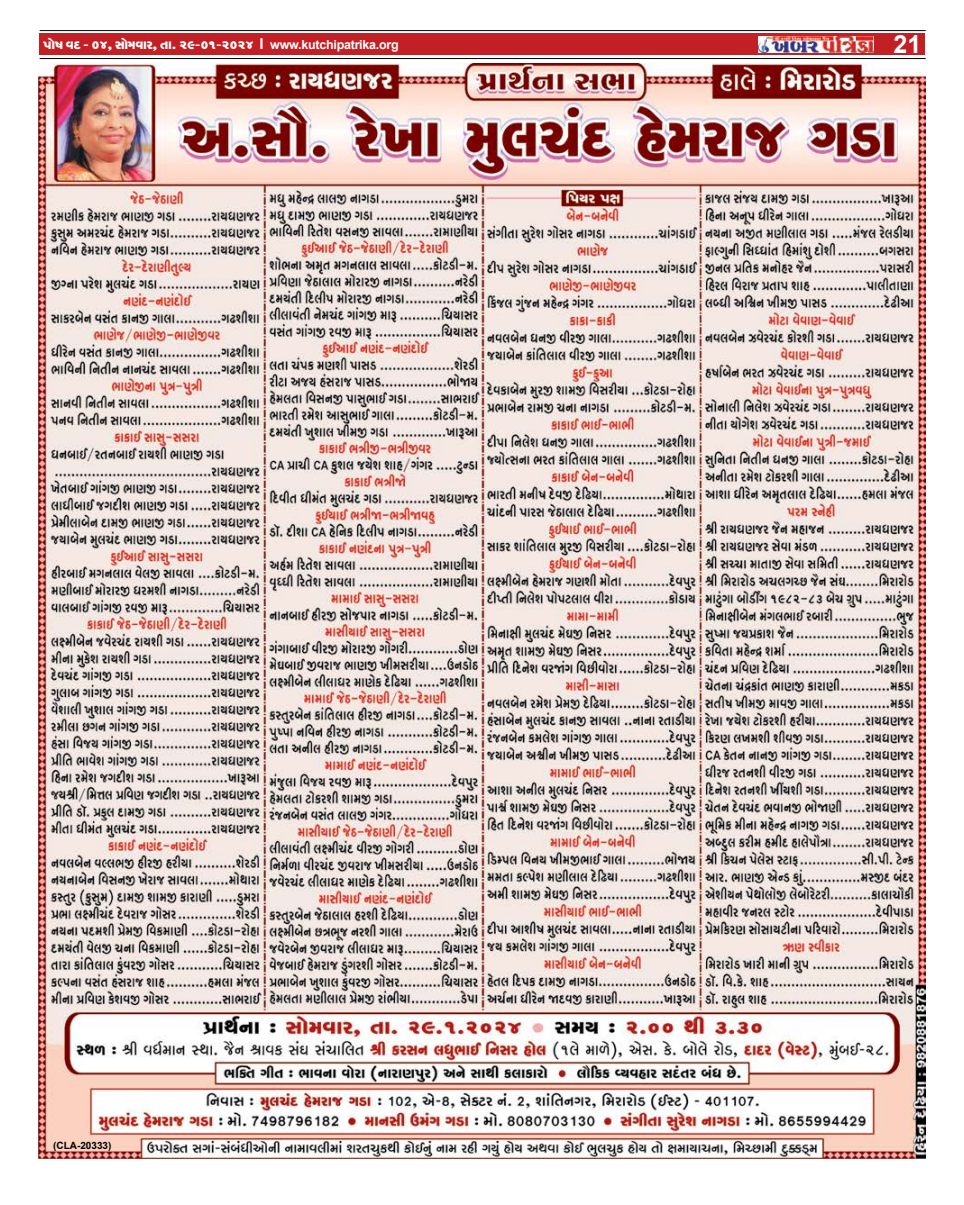
<style>
.page{position:relative;width:964px;height:1205px;background:#fff}
.page>*{position:absolute;margin:0;border:0;box-sizing:border-box;transform-origin:0 0}
.t1{font:700 25px "Arial";color:#fff}
.t2{font:15px "SHREE GUJ7";letter-spacing:-.02em;color:#fff}
.t3{font:700 10px "Arial";color:#000}
.s1{font-family:"Arial";font-weight:700}
.s2{font-family:"Arial";font-weight:700;font-size:12.5px}
</style>
<div class="page">
<hr style="left:40px;top:58px;width:885px;height:1px;background:#000">
<div style="left:40px;top:34px;width:885px;height:21px;background:#c22025"></div>
<hr style="left:40px;top:30px;width:885px;height:1px;background:#000">
<img style="left:758px;top:36px;width:116px;height:17px">
<img style="left:39px;top:64px;width:886px;height:1095px">
<p class="t2" style="left:43px;top:38px;width:357px">‘p¡j hv$ - 04, kp¡dhpf, sp. 29-01-2024 <span class="s1">I</span> <span class="s2">www.kutchipatrika.org</span></p>
<h1 class="t1" style="left:893px;top:26px;width:29px">21</h1>
<p class="t3" style="left:53px;top:1138px;width:60px">(CLA-20333)</p>
</div>
